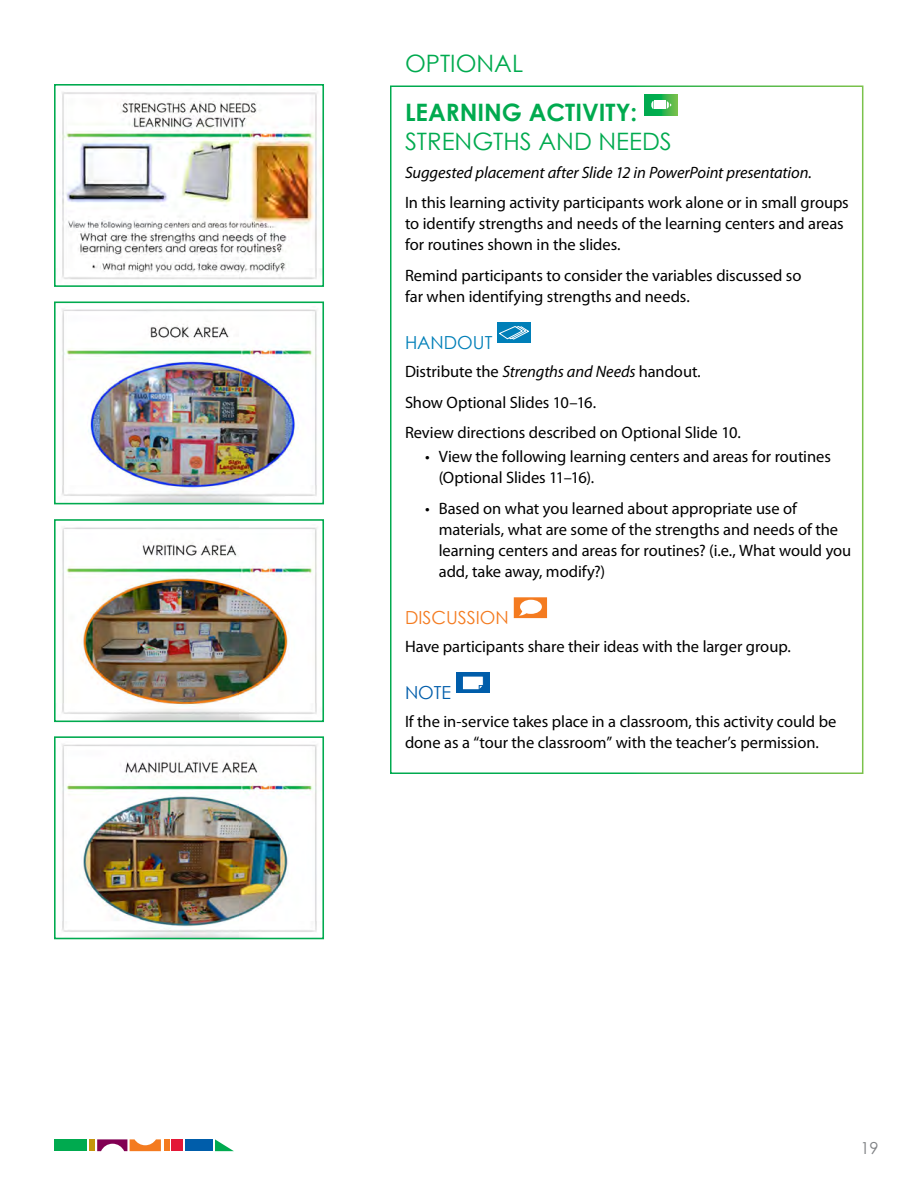
<style>
.page{position:relative;width:918px;height:1188px;background:#fff}
.page>*{position:absolute;margin:0;border:0;box-sizing:border-box;transform-origin:0 0}
.t1{font:700 24px/28.8px "Century Gothic";color:#00aa4f}
.t2{font:24px "Century Gothic";color:#00aa4f}
.Discussion_Header{font:18px "Century Gothic";color:#f47b20}
.Handout_Header{font:18px "Century Gothic";color:#007fb8}
.Note_Header{font:18px "Century Gothic";color:#005daa}
.body{font:16.5px/21px "Myriad Pro";letter-spacing:-.005em;color:#000}
.body-2{font:italic 16.5px "Myriad Pro";letter-spacing:-.005em;color:#000}
.t3{font:16.5px "Century Gothic";color:#808285}
.s1{font-weight:400}
.s2{font-style:italic}
</style>
<div class="page">
<div style="left:54px;top:1139px;width:33px;height:12px;background:#00aa4f"></div>
<svg style="left:97px;top:1139px;width:64px;height:12px"></svg>
<div style="left:164px;top:1139px;width:6px;height:12px;background:#f47b20"></div>
<div style="left:185px;top:1139px;width:27px;height:12px;background:#005daa"></div>
<svg style="left:215px;top:1139px;width:19px;height:12px"></svg>
<div style="left:172px;top:1139px;width:11px;height:12px;background:#e31837"></div>
<div style="left:89px;top:1139px;width:6px;height:12px;background:#c4960c"></div>
<div style="left:390px;top:86px;width:473px;height:688px;border:2px solid #fff"></div>
<div style="left:497px;top:322px;width:34px;height:21px;background:#007fb8"></div>
<svg style="left:499px;top:326px;width:30px;height:14px"></svg>
<svg style="left:514px;top:597px;width:33px;height:21px"></svg>
<div style="left:456px;top:673px;width:34px;height:20px;background:#005daa"></div>
<svg style="left:462px;top:676px;width:22px;height:14px"></svg>
<svg style="left:644px;top:95px;width:33px;height:20px"></svg>
<div style="left:655px;top:101px;width:11px;height:8px;background:#fff"></div>
<svg style="left:667px;top:101px;width:5px;height:8px"></svg>
<svg style="left:651px;top:101px;width:3px;height:8px"></svg>
<img style="left:62px;top:92px;width:259px;height:187px">
<div style="left:54px;top:84px;width:270px;height:203px;border:2px solid #00aa4f"></div>
<img style="left:62px;top:309px;width:255px;height:192px">
<div style="left:54px;top:301px;width:270px;height:203px;border:2px solid #00aa4f"></div>
<img style="left:62px;top:527px;width:255px;height:192px">
<div style="left:54px;top:519px;width:270px;height:203px;border:2px solid #00aa4f"></div>
<img style="left:62px;top:744px;width:255px;height:192px">
<div style="left:54px;top:736px;width:270px;height:203px;border:2px solid #00aa4f"></div>
<p class="t2" style="left:405px;top:49px;width:120px">OPTIONAL</p>
<p class="t1" style="left:405px;top:97px;width:268px">LEARNING ACTIVITY:<br><span class="s1">STRENGTHS AND NEEDS</span></p>
<p class="body-2" style="left:405px;top:162px;width:409px">Suggested placement after Slide 12 in PowerPoint presentation.</p>
<p class="body" style="left:405px;top:192px;width:445px">In this learning activity participants work alone or in small groups to identify strengths and needs of the learning centers and areas for routines shown in the slides.</p>
<p class="body" style="left:405px;top:264px;width:398px">Remind participants to consider the variables discussed so far when identifying strengths and needs.</p>
<p class="Handout_Header" style="left:405px;top:332px;width:89px">HANDOUT</p>
<p class="body" style="left:405px;top:361px;width:298px">Distribute the <span class="s2">Strengths and Needs</span> handout<span class="s2">.</span></p>
<p class="body" style="left:405px;top:391px;width:193px">Show Optional Slides 10–16.</p>
<p class="body" style="left:405px;top:422px;width:337px">Review directions described on Optional Slide 10.</p>
<p class="body" style="left:439px;top:446px;width:394px;text-indent:-14px">• View the following learning centers and areas for routines (Optional Slides 11–16).</p>
<p class="body" style="left:439px;top:497px;width:414px;text-indent:-14px">• Based on what you learned about appropriate use of materials, what are some of the strengths and needs of the learning centers and areas for routines? (i.e., What would you add, take away, modify?)</p>
<p class="Discussion_Header" style="left:405px;top:607px;width:105px">DISCUSSION</p>
<p class="body" style="left:405px;top:636px;width:387px">Have participants share their ideas with the larger group.</p>
<p class="Note_Header" style="left:405px;top:682px;width:48px">NOTE</p>
<p class="body" style="left:405px;top:711px;width:433px">If the in-service takes place in a classroom, this activity could be done as a “tour the classroom” with the teacher’s permission.</p>
<p class="t3" style="left:860px;top:1138px;width:20px">19</p>
</div>
